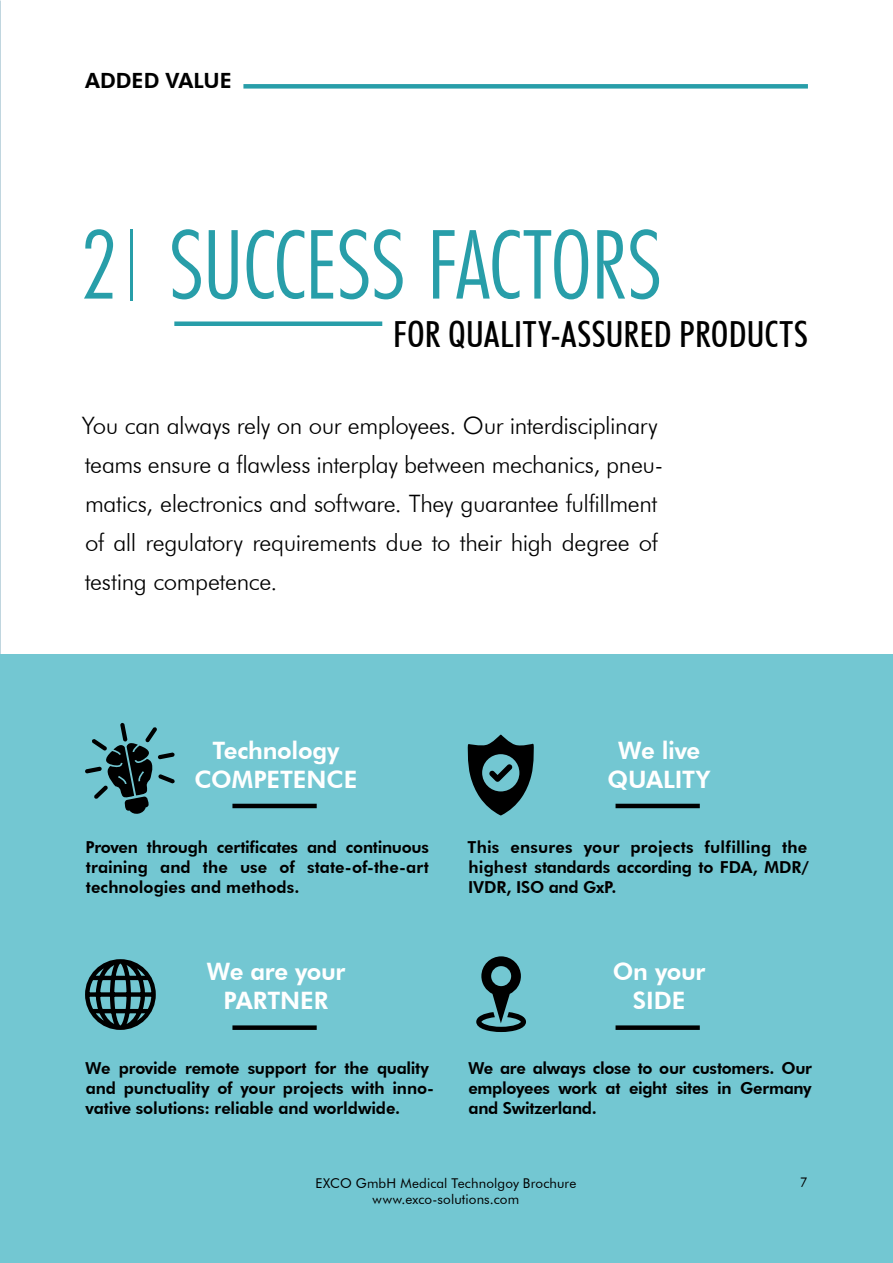
<style>
.page{position:relative;width:893px;height:1263px;background:#fff}
.page>*{position:absolute;margin:0;border:0;box-sizing:border-box;transform-origin:0 0}
.t1{font:300 condensed 96px "Futura BT";letter-spacing:-.015em;color:#289ea9}
.t2{font:500 condensed 36px "Futura BT";letter-spacing:.005em;color:#000}
.t3{font:300 24px/39px "Futura BT";letter-spacing:-.015em;color:#000}
.t4{font:800 24px/28.8px "Futura BT";letter-spacing:-.01em;color:#fff;text-align:center}
.t5{font:800 21px "Futura BT";color:#000}
.t6{font:800 16.5px/19.8px "Futura BT";letter-spacing:-.01em;color:#000;text-align:justify}
.t7{font:13.5px/16.2px "Futura BT";letter-spacing:.01em;color:#000;text-align:center}
</style>
<div class="page">
<div style="left:243px;top:84px;width:565px;height:5px;background:#289ea9"></div>
<div style="left:0;top:655px;width:893px;height:608px;background:#73c7d2"></div>
<svg style="left:85px;top:723px;width:90px;height:91px"></svg>
<svg style="left:467px;top:735px;width:67px;height:80px"></svg>
<div style="left:174px;top:321px;width:208px;height:5px;background:#289ea9"></div>
<hr style="left:232px;top:804px;width:85px;height:4px;background:#000">
<hr style="left:615px;top:804px;width:85px;height:4px;background:#000">
<div style="left:232px;top:1025px;width:85px;height:5px;background:#000"></div>
<div style="left:615px;top:1025px;width:85px;height:5px;background:#000"></div>
<svg style="left:85px;top:959px;width:71px;height:71px"></svg>
<svg style="left:476px;top:956px;width:50px;height:76px"></svg>
<p class="t5" style="left:85px;top:68px;width:148px">ADDED VALUE</p>
<h1 class="t1" style="left:81px;top:206px;width:582px">2<sup>|</sup> SUCCESS FACTORS</h1>
<h2 class="t2" style="left:393px;top:312px;width:416px">FOR QUALITY-ASSURED PRODUCTS</h2>
<p class="t3" style="left:82px;top:405px;width:583px">You can always rely on our employees. Our interdisciplinary teams ensure a flawless interplay between mechanics, pneu&shy;matics, electronics and software. They guarantee fulfillment of all regulatory requirements due to their high degree of testing competence.</p>
<h3 class="t4" style="left:194px;top:736px;width:164px">Technology<br>COMPETENCE</h3>
<h3 class="t4" style="left:608px;top:736px;width:104px">We live<br>QUALITY</h3>
<p class="t6" style="left:86px;top:837px;width:345px">Proven through certificates and continuous training and the use of state-of-the-art technologies and methods.</p>
<p class="t6" style="left:468px;top:837px;width:343px">This ensures your projects fulfilling the highest standards according to FDA, MDR/ IVDR, ISO and GxP.</p>
<h3 class="t4" style="left:207px;top:957px;width:140px">We are your<br>PARTNER</h3>
<h3 class="t4" style="left:613px;top:957px;width:94px">On your<br>SIDE</h3>
<p class="t6" style="left:85px;top:1058px;width:350px;text-align:left">We provide remote support for the quality and punctuality of your projects with inno&shy;vative solutions: reliable and worldwide.</p>
<p class="t6" style="left:468px;top:1058px;width:345px">We are always close to our customers. Our employees work at eight sites in Germany and Switzerland.</p>
<p class="t7" style="left:316px;top:1175px;width:262px">EXCO GmbH Medical Technolgoy Brochure www.exco-solutions.com</p>
<p class="t7" style="left:800px;top:1174px;width:9px">7</p>
</div>
